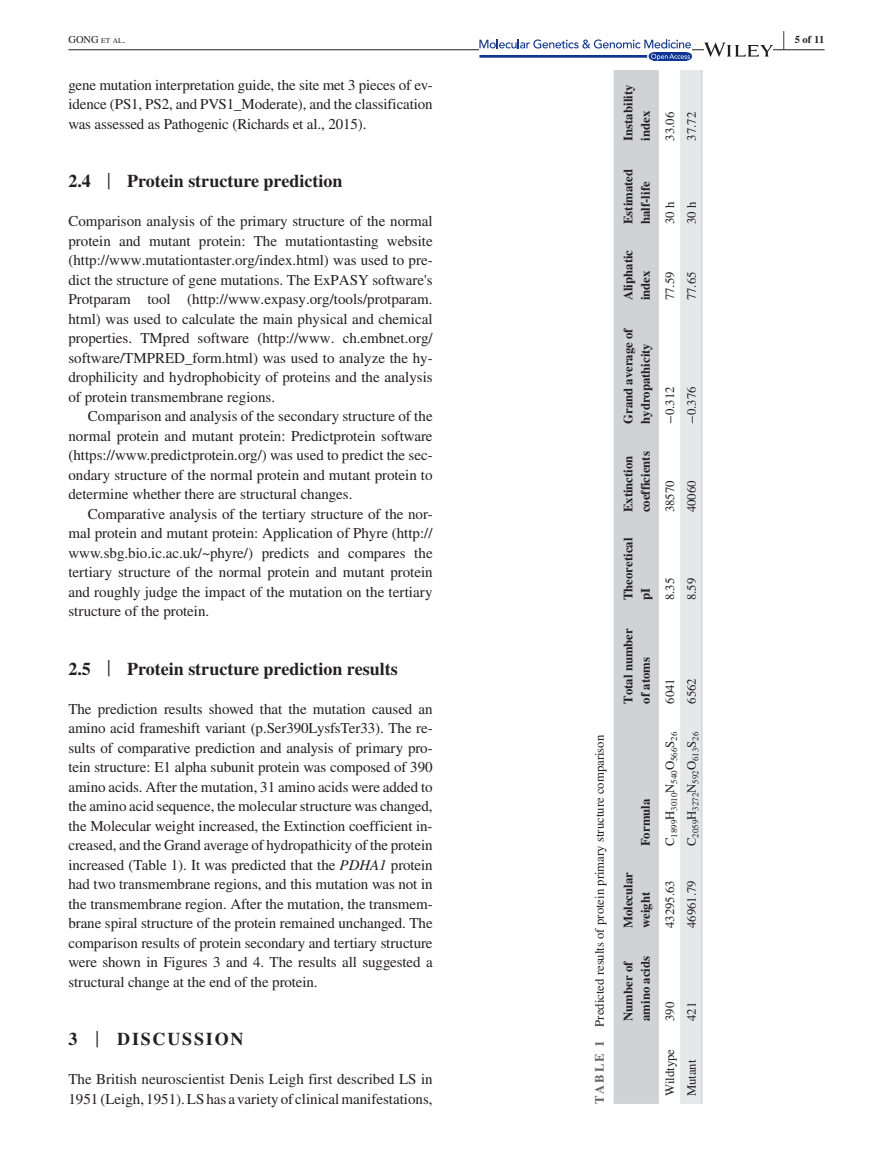
<style>
.page{position:relative;width:893px;height:1174px;background:#fff}
.page>*{position:absolute;margin:0;border:0;box-sizing:border-box;transform-origin:0 0}
.t1{font:700 25.95px "STIX";color:#231f20;scale:.36 1}
.t2{font:700 18px "STIX";color:#231f20}
.t3{font:700 18px "STIX";letter-spacing:.1em;color:#231f20}
.t4{font:15px/19.5px "STIX";color:#231f20;text-align:justify}
.t5{font:700 12.75px/17.2px "STIX";color:#231f20}
.t6{font:12.75px "STIX";color:#231f20}
.t7{font:10.5px "STIX";color:#231f20}
.t8{font:700 10.5px "STIX";color:#231f20}
.t9{font:8.85px "STIX";color:#231f20}
.s1{font-size:7.35px}
.s2{font-weight:400;font-size:23.7px}
.s3{font-style:italic}
.s4{font-weight:700;color:#636366}
</style>
<div class="page">
<hr style="left:68px;top:49px;width:756px;height:1px;background:#231f20">
<svg style="left:479px;top:39px;width:212px;height:21px"></svg>
<svg style="left:704px;top:43px;width:69px;height:14px"></svg>
<div style="left:614px;top:70px;width:45px;height:1034px;background:#d1d2d4"></div>
<div style="left:680px;top:70px;width:21px;height:1034px;background:#e6e7e9"></div>
<hr style="left:701px;top:1028px;width:1px;height:76px;background:#d1d2d4">
<hr style="left:701px;top:935px;width:1px;height:93px;background:#d1d2d4">
<hr style="left:701px;top:853px;width:1px;height:82px;background:#d1d2d4">
<hr style="left:701px;top:711px;width:1px;height:142px;background:#d1d2d4">
<hr style="left:701px;top:607px;width:1px;height:104px;background:#d1d2d4">
<hr style="left:701px;top:520px;width:1px;height:87px;background:#d1d2d4">
<hr style="left:701px;top:431px;width:1px;height:89px;background:#d1d2d4">
<hr style="left:701px;top:308px;width:1px;height:123px;background:#d1d2d4">
<hr style="left:701px;top:232px;width:1px;height:76px;background:#d1d2d4">
<hr style="left:701px;top:148px;width:1px;height:84px;background:#d1d2d4">
<hr style="left:701px;top:70px;width:1px;height:78px;background:#d1d2d4">
<h1 class="t1" style="left:783px;top:24px;width:7px">|</h1>
<p class="t7" style="left:68px;top:32px;width:58px">GONG <span class="s1">et al</span>.</p>
<p class="t8" style="left:795px;top:33px;width:31px">5 of 11</p>
<p class="t4" style="left:68px;top:76px;width:366px">gene mutation interpretation guide, the site met 3 pieces of ev&shy;idence (PS1, PS2, and PVS1_Moderate), and the classification was assessed as Pathogenic (Richards et al., 2015).</p>
<p class="t5" style="left:619px;top:141px;width:57px;rotate:-90deg">Instability index</p>
<p class="t6" style="left:683px;top:141px;width:30px;rotate:-90deg">37.72</p>
<p class="t6" style="left:661px;top:141px;width:30px;rotate:-90deg">33.06</p>
<p class="t2" style="left:68px;top:170px;width:275px">2.4 <span class="s2">|</span> Protein structure prediction</p>
<p class="t4" style="left:68px;top:212px;width:366px">Comparison analysis of the primary structure of the normal protein and mutant protein: The mutationtasting website (http://www.mutationtaster.org/index.html) was used to pre&shy;dict the structure of gene mutations. The ExPASY software's Protparam tool (http://www.expasy.org/tools/protparam. html) was used to calculate the main physical and chemical properties. TMpred software (http://www. ch.embnet.org/ software/TMPRED_form.html) was used to analyze the hy&shy;drophilicity and hydrophobicity of proteins and the analysis of protein transmembrane regions.</p>
<p class="t4" style="left:68px;top:407px;width:366px;text-indent:20px">Comparison and analysis of the secondary structure of the normal protein and mutant protein: Predictprotein software (https://www.predictprotein.org/) was used to predict the sec&shy;ondary structure of the normal protein and mutant protein to determine whether there are structural changes.</p>
<p class="t4" style="left:68px;top:505px;width:366px;text-indent:20px">Comparative analysis of the tertiary structure of the nor&shy;mal protein and mutant protein: Application of Phyre (http:// www.sbg.bio.ic.ac.uk/~phyre/) predicts and compares the tertiary structure of the normal protein and mutant protein and roughly judge the impact of the mutation on the tertiary structure of the protein.</p>
<p class="t2" style="left:68px;top:658px;width:331px">2.5 <span class="s2">|</span> Protein structure prediction results</p>
<p class="t4" style="left:68px;top:700px;width:366px">The prediction results showed that the mutation caused an amino acid frameshift variant (p.Ser390LysfsTer33). The re&shy;sults of comparative prediction and analysis of primary pro&shy;tein structure: E1 alpha subunit protein was composed of 390 amino acids. After the mutation, 31 amino acids were added to the amino acid sequence, the molecular structure was changed, the Molecular weight increased, the Extinction coefficient in&shy;creased, and the Grand average of hydropathicity of the protein increased (Table 1). It was predicted that the <span class="s3">PDHA1</span> protein had two transmembrane regions, and this mutation was not in the transmembrane region. After the mutation, the transmem&shy;brane spiral structure of the protein remained unchanged. The comparison results of protein secondary and tertiary structure were shown in Figures 3 and 4. The results all suggested a structural change at the end of the protein.</p>
<p class="t3" style="left:68px;top:1028px;width:176px">3 <span class="s2">|</span> DISCUSSION</p>
<p class="t4" style="left:68px;top:1070px;width:366px">The British neuroscientist Denis Leigh first described LS in<br>1951 (Leigh, 1951). LS has a variety of clinical manifestations,</p>
<p class="t6" style="left:591px;top:1104px;width:370px;rotate:-90deg"><span class="s4">TABLE 1</span> Predicted results of protein primary structure comparison</p>
<p class="t5" style="left:619px;top:224px;width:57px;rotate:-90deg">Estimated half-life</p>
<p class="t5" style="left:619px;top:300px;width:52px;rotate:-90deg">Aliphatic index</p>
<p class="t5" style="left:619px;top:424px;width:98px;rotate:-90deg">Grand average of hydropathicity</p>
<p class="t5" style="left:619px;top:512px;width:62px;rotate:-90deg">Extinction coefficients</p>
<p class="t5" style="left:619px;top:600px;width:64px;rotate:-90deg">Theoretical pI</p>
<p class="t5" style="left:619px;top:703px;width:77px;rotate:-90deg">Total number of atoms</p>
<p class="t5" style="left:637px;top:846px;width:49px;rotate:-90deg">Formula</p>
<p class="t5" style="left:619px;top:928px;width:57px;rotate:-90deg">Molecular weight</p>
<p class="t5" style="left:619px;top:1021px;width:66px;rotate:-90deg">Number of amino acids</p>
<p class="t6" style="left:661px;top:224px;width:24px;rotate:-90deg">30 h</p>
<p class="t6" style="left:683px;top:224px;width:24px;rotate:-90deg">30 h</p>
<p class="t6" style="left:661px;top:300px;width:30px;rotate:-90deg">77.59</p>
<p class="t6" style="left:683px;top:300px;width:30px;rotate:-90deg">77.65</p>
<p class="t6" style="left:661px;top:424px;width:39px;rotate:-90deg">−0.312</p>
<p class="t6" style="left:683px;top:424px;width:39px;rotate:-90deg">−0.376</p>
<p class="t6" style="left:661px;top:512px;width:33px;rotate:-90deg">38570</p>
<p class="t6" style="left:683px;top:512px;width:33px;rotate:-90deg">40060</p>
<p class="t6" style="left:661px;top:600px;width:24px;rotate:-90deg">8.35</p>
<p class="t6" style="left:683px;top:600px;width:24px;rotate:-90deg">8.59</p>
<p class="t6" style="left:661px;top:703px;width:27px;rotate:-90deg">6041</p>
<p class="t6" style="left:683px;top:703px;width:27px;rotate:-90deg">6562</p>
<p class="t9" style="left:668px;top:846px;width:116px;rotate:-90deg"><sup>C</sup>1899<sup>H</sup>3010<sup>N</sup>540<sup>O</sup>566<sup>S</sup>26</p>
<p class="t9" style="left:690px;top:846px;width:116px;rotate:-90deg"><sup>C</sup>2059<sup>H</sup>3272<sup>N</sup>592<sup>O</sup>613<sup>S</sup>26</p>
<p class="t6" style="left:661px;top:928px;width:49px;rotate:-90deg">43295.63</p>
<p class="t6" style="left:683px;top:928px;width:49px;rotate:-90deg">46961.79</p>
<p class="t6" style="left:661px;top:1021px;width:21px;rotate:-90deg">390</p>
<p class="t6" style="left:683px;top:1021px;width:21px;rotate:-90deg">421</p>
<p class="t6" style="left:661px;top:1096px;width:49px;rotate:-90deg">Wildtype</p>
<p class="t6" style="left:683px;top:1096px;width:38px;rotate:-90deg">Mutant</p>
</div>
